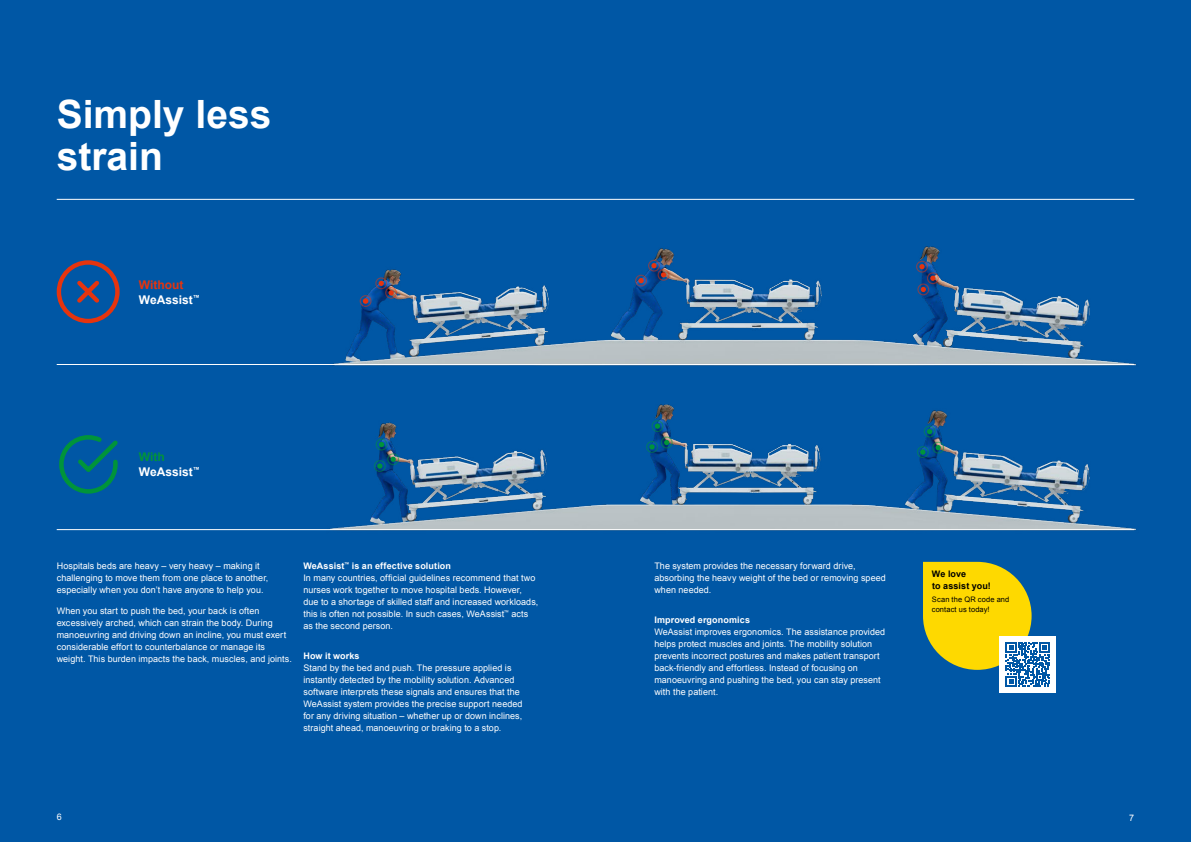
<style>
.page{position:relative;width:1191px;height:842px;background:#0057a5}
.page>*{position:absolute;margin:0;border:0;box-sizing:border-box;transform-origin:0 0}
.t1{font:700 39px/42px "Arial";color:#fff}
.t2{font:700 12px/15px "Arial";color:#fff}
.copytext_white{font:9px/12px "Arial";letter-spacing:.005em;color:#fff}
.H3_white{font:700 9px "Arial";letter-spacing:.015em;color:#fff}
.H1_XL_stopper_black{font:700 9px/12px "Arial";letter-spacing:.01em;color:#000}
.H1_XL_stopper_black-2{font:7.5px/9.5px "Arial";letter-spacing:.015em;color:#000}
.s1{color:#e6340e}
.s2{color:#00943a}
</style>
<div class="page">
<div style="left:999px;top:636px;width:57px;height:57px;background:#fff"></div>
<svg style="left:923px;top:562px;width:127px;height:124px"></svg>
<svg style="left:56px;top:260px;width:64px;height:64px"></svg>
<svg style="left:59px;top:435px;width:59px;height:59px"></svg>
<img style="left:314px;top:404px;width:822px;height:127px">
<svg style="left:377px;top:463px;width:5px;height:6px"></svg>
<div style="left:374px;top:460px;width:12px;height:12px;border:1px solid #00943a;border-radius:50%"></div>
<svg style="left:379px;top:442px;width:5px;height:5px"></svg>
<div style="left:375px;top:439px;width:12px;height:11px;border:1px solid #00943a;border-radius:50%"></div>
<svg style="left:390px;top:457px;width:6px;height:5px"></svg>
<div style="left:387px;top:453px;width:12px;height:12px;border:1px solid #00943a;border-radius:50%"></div>
<svg style="left:649px;top:444px;width:5px;height:5px"></svg>
<div style="left:646px;top:441px;width:12px;height:12px;border:1px solid #00943a;border-radius:50%"></div>
<svg style="left:920px;top:449px;width:5px;height:6px"></svg>
<div style="left:916px;top:446px;width:12px;height:12px;border:1px solid #00943a;border-radius:50%"></div>
<svg style="left:927px;top:429px;width:5px;height:5px"></svg>
<div style="left:923px;top:426px;width:12px;height:12px;border:1px solid #00943a;border-radius:50%"></div>
<svg style="left:935px;top:445px;width:5px;height:5px"></svg>
<div style="left:932px;top:442px;width:12px;height:12px;border:1px solid #00943a;border-radius:50%"></div>
<svg style="left:664px;top:440px;width:5px;height:5px"></svg>
<div style="left:660px;top:436px;width:12px;height:12px;border:1px solid #00943a;border-radius:50%"></div>
<svg style="left:655px;top:423px;width:5px;height:6px"></svg>
<div style="left:651px;top:420px;width:12px;height:12px;border:1px solid #00943a;border-radius:50%"></div>
<img style="left:332px;top:246px;width:804px;height:120px">
<svg style="left:363px;top:298px;width:5px;height:6px"></svg>
<div style="left:360px;top:295px;width:11px;height:12px;border:1px solid #e6340e;border-radius:50%"></div>
<svg style="left:638px;top:278px;width:5px;height:5px"></svg>
<div style="left:635px;top:275px;width:12px;height:12px;border:1px solid #e6340e;border-radius:50%"></div>
<div style="left:375px;top:277px;width:12px;height:12px;border:1px solid #e6340e;border-radius:50%"></div>
<div style="left:648px;top:260px;width:12px;height:12px;border:1px solid #e6340e;border-radius:50%"></div>
<svg style="left:378px;top:281px;width:16px;height:14px"></svg>
<div style="left:385px;top:287px;width:12px;height:12px;border:1px solid #e6340e;border-radius:50%"></div>
<svg style="left:651px;top:263px;width:15px;height:14px"></svg>
<div style="left:657px;top:269px;width:12px;height:12px;border:1px solid #e6340e;border-radius:50%"></div>
<svg style="left:919px;top:264px;width:5px;height:5px"></svg>
<div style="left:916px;top:261px;width:12px;height:12px;border:1px solid #e6340e;border-radius:50%"></div>
<svg style="left:930px;top:276px;width:5px;height:5px"></svg>
<div style="left:927px;top:272px;width:11px;height:12px;border:1px solid #e6340e;border-radius:50%"></div>
<svg style="left:920px;top:287px;width:6px;height:5px"></svg>
<div style="left:917px;top:283px;width:12px;height:12px;border:1px solid #e6340e;border-radius:50%"></div>
<hr style="left:57px;top:364px;width:1077px;height:1px;background:#fff">
<hr style="left:57px;top:199px;width:1077px;height:1px;background:#fff">
<hr style="left:57px;top:529px;width:1077px;height:1px;background:#fff">
<p class="t1" style="left:57px;top:95px;width:216px">Simply less strain</p>
<p class="t2" style="left:139px;top:277px;width:62px"><span class="s1">Without<br></span>WeAssist<sup>™</sup></p>
<p class="t2" style="left:139px;top:450px;width:62px"><span class="s2">With<br></span>WeAssist<sup>™</sup></p>
<p class="copytext_white" style="left:57px;top:560px;width:213px">Hospitals beds are heavy – very heavy – making it challenging to move them from one place to another, especially when you don’t have anyone to help you.</p>
<p class="copytext_white" style="left:57px;top:605px;width:237px">When you start to push the bed, your back is often excessively arched, which can strain the body. During manoeuvring and driving down an incline, you must exert considerable effort to counterbalance or manage its weight. This burden impacts the back, muscles, and joints.</p>
<p class="H3_white" style="left:303px;top:560px;width:149px">WeAssist<sup>™</sup> is an effective solution</p>
<p class="copytext_white" style="left:303px;top:572px;width:236px">In many countries, official guidelines recommend that two nurses work together to move hospital beds. However, due to a shortage of skilled staff and increased workloads, this is often not possible. In such cases, WeAssist<sup>™</sup> acts as the second person.</p>
<p class="H3_white" style="left:303px;top:650px;width:58px">How it works</p>
<p class="copytext_white" style="left:303px;top:662px;width:221px">Stand by the bed and push. The pressure applied is instantly detected by the mobility solution. Advanced software interprets these signals and ensures that the WeAssist system provides the precise support needed for any driving situation – whether up or down inclines, straight ahead, manoeuvring or braking to a stop.</p>
<p class="copytext_white" style="left:654px;top:560px;width:233px">The system provides the necessary forward drive, absorbing the heavy weight of the bed or removing speed when needed.</p>
<p class="H3_white" style="left:654px;top:614px;width:97px">Improved ergonomics</p>
<p class="copytext_white" style="left:654px;top:626px;width:232px">WeAssist improves ergonomics. The assistance provided helps protect muscles and joints. The mobility solution prevents incorrect postures and makes patient transport back-friendly and effortless. Instead of focusing on manoeuvring and pushing the bed, you can stay present with the patient.</p>
<p class="H1_XL_stopper_black" style="left:932px;top:568px;width:60px">We love<br>to assist you!</p>
<p class="H1_XL_stopper_black-2" style="left:931px;top:595px;width:79px">Scan the QR code and contact us today!</p>
<p class="copytext_white" style="left:57px;top:811px;width:7px">6</p>
<p class="copytext_white" style="left:1129px;top:811px;width:7px">7</p>
</div>
